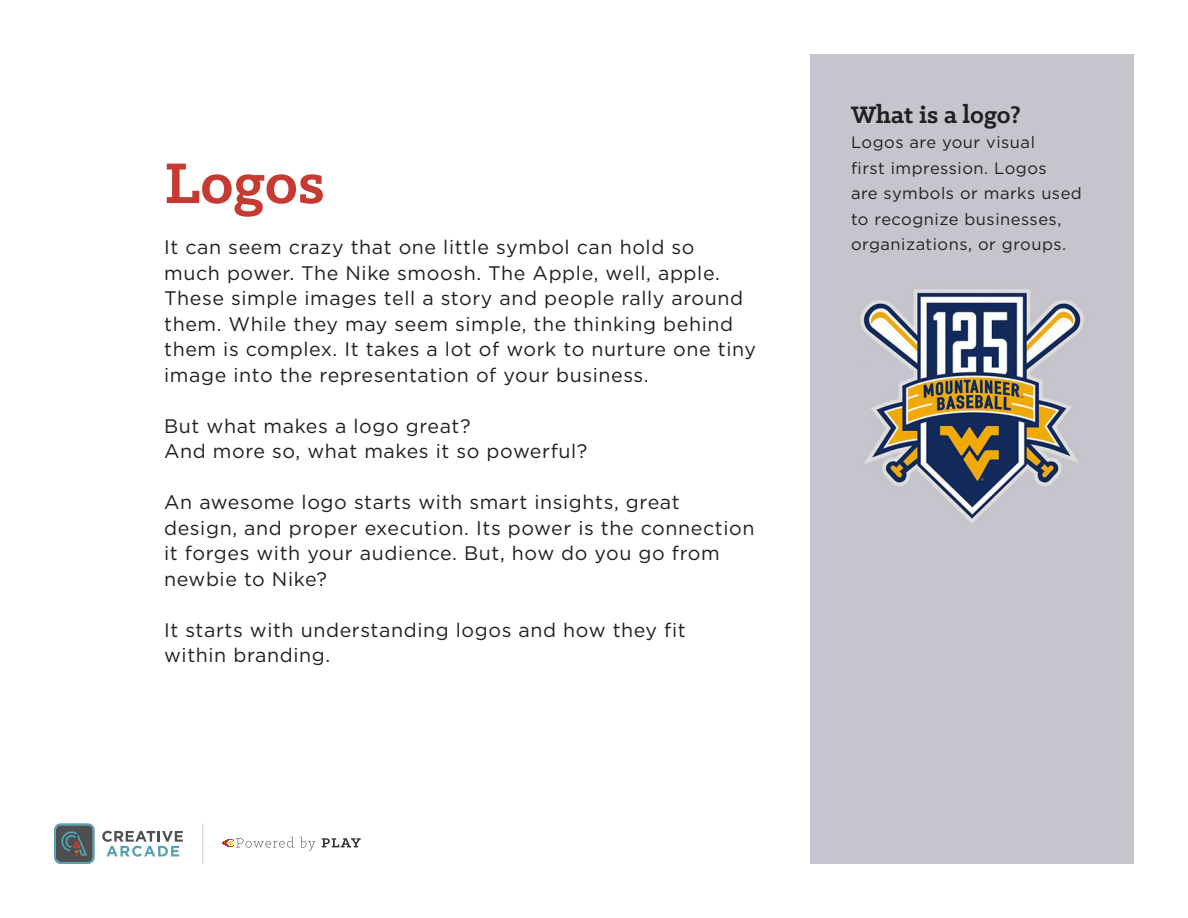
<style>
.page{position:relative;width:1188px;height:918px;background:#fff}
.page>*{position:absolute;margin:0;border:0;box-sizing:border-box;transform-origin:0 0}
.t1{font:700 64.8px "Klinic Slab";color:#c73a32}
.t2{font:700 27px "Klinic Slab";color:#231f20}
.t3{font:19.65px/25.5px "Gotham";letter-spacing:.03em;color:#231f20}
.t4{font:16.5px/25.5px "Gotham";letter-spacing:.03em;color:#231f20}
</style>
<div class="page">
<svg style="left:102px;top:831px;width:81px;height:26px"></svg>
<svg style="left:54px;top:823px;width:41px;height:41px"></svg>
<svg style="left:223px;top:837px;width:71px;height:11px"></svg>
<svg style="left:300px;top:837px;width:16px;height:14px"></svg>
<svg style="left:322px;top:838px;width:39px;height:9px"></svg>
<hr style="left:202px;top:823px;width:1px;height:41px;background:#dcdddf">
<div style="left:810px;top:54px;width:324px;height:810px;background:#c6c5cd"></div>
<img style="left:860px;top:288px;width:224px;height:235px">
<p class="t1" style="left:164px;top:140px;width:162px">Logos</p>
<p class="t3" style="left:164px;top:234px;width:593px">It can seem crazy that one little symbol can hold so<br>much power. The Nike smoosh. The Apple, well, apple.<br>These simple images tell a story and people rally around them. While they may seem simple, the thinking behind them is complex. It takes a lot of work to nurture one tiny image into the representation of your business.</p>
<p class="t3" style="left:164px;top:412px;width:425px">But what makes a logo great?<br>And more so, what makes it so powerful?</p>
<p class="t3" style="left:164px;top:489px;width:592px">An awesome logo starts with smart insights, great design, and proper execution. Its power is the connection it forges with your audience. But, how do you go from newbie to Nike?</p>
<p class="t3" style="left:164px;top:616px;width:523px">It starts with understanding logos and how they fit within branding.</p>
<p class="t2" style="left:851px;top:97px;width:171px">What is a logo?</p>
<p class="t4" style="left:851px;top:129px;width:232px">Logos are your visual<br>first impression. Logos<br>are symbols or marks used to recognize businesses, organizations, or groups.</p>
</div>
